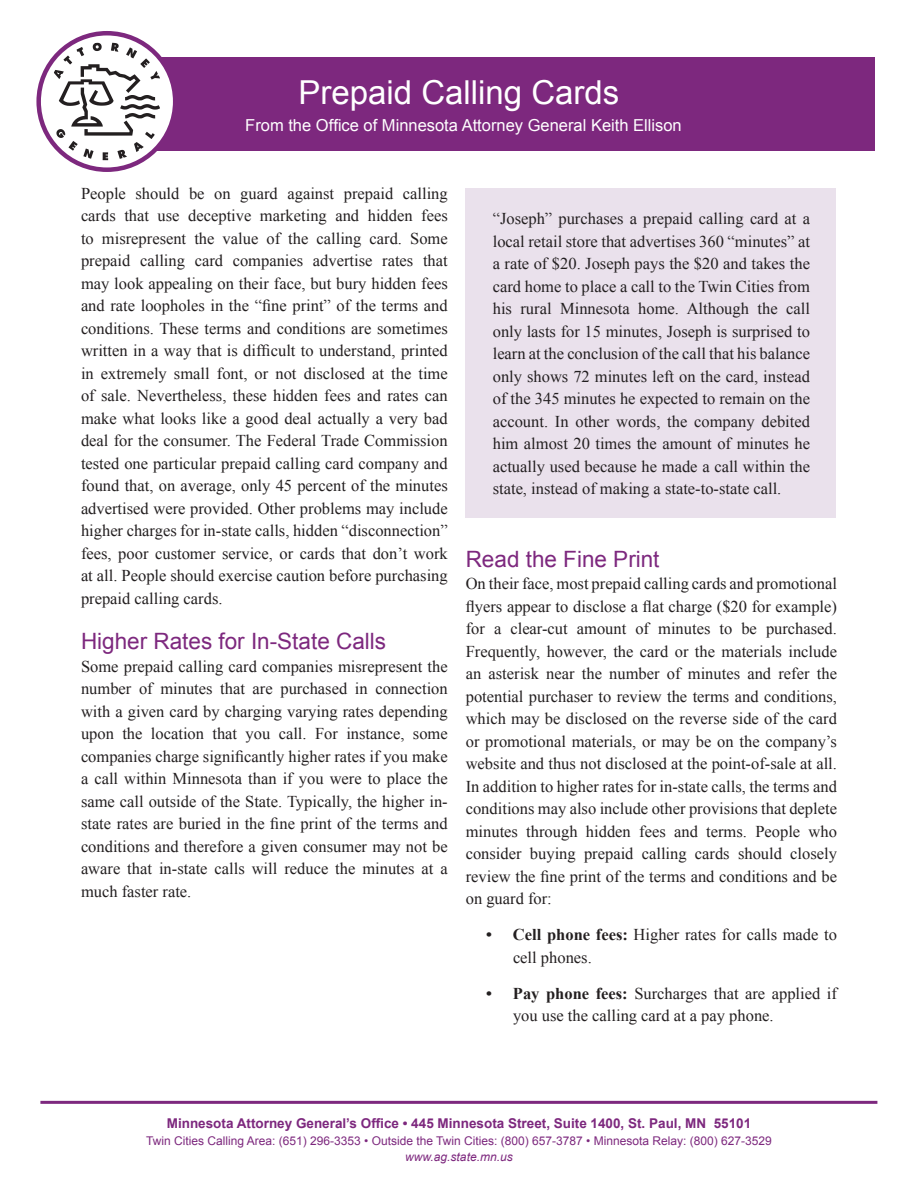
<style>
.page{position:relative;width:918px;height:1188px;background:#fff}
.page>*{position:absolute;margin:0;border:0;box-sizing:border-box;transform-origin:0 0}
.h1{font:33px "Arial";color:#fff}
.h2{font:22.5px "Arial";color:#7d287e}
.p{font:16.5px/22.5px "Times New Roman";color:#231f20;text-align:justify}
.p_1{font:16.5px/22.5px "Times New Roman";color:#231f20;text-align:justify}
.li{font:16.5px/22.5px "Times New Roman";color:#231f20}
.t1{font:16.5px "Arial";color:#fff}
.t2{font:700 13.5px "Arial";color:#7d287e}
.t3{font:12px/16.5px "Arial";color:#7d287e;text-align:center}
.s1{font-weight:700}
.s2{font-style:italic}
</style>
<div class="page">
<div style="left:466px;top:188px;width:370px;height:330px;background:#eae1ec"></div>
<div style="left:60px;top:57px;width:815px;height:93px;background:#7d287e"></div>
<svg style="left:39px;top:33px;width:136px;height:137px"></svg>
<svg style="left:54px;top:43px;width:106px;height:117px"></svg>
<div style="left:36px;top:31px;width:141px;height:141px;border:4px solid #7d287e;border-radius:50%"></div>
<hr style="left:40px;top:1101px;width:837px;height:3px;background:#7d287e">
<h1 class="h1" style="left:299px;top:71px;width:322px">Prepaid Calling Cards</h1>
<p class="t1" style="left:245px;top:115px;width:438px">From the Office of Minnesota Attorney General Keith Ellison</p>
<p class="p" style="left:81px;top:182px;width:368px">People should be on guard against prepaid calling cards that use deceptive marketing and hidden fees to misrepresent the value of the calling card. Some prepaid calling card companies advertise rates that may look appealing on their face, but bury hidden fees and rate loopholes in the “fine print” of the terms and conditions. These terms and conditions are sometimes written in a way that is difficult to understand, printed in extremely small font, or not disclosed at the time of sale. Nevertheless, these hidden fees and rates can make what looks like a good deal actually a very bad deal for the consumer. The Federal Trade Commission tested one particular prepaid calling card company and found that, on average, only 45 percent of the minutes advertised were provided. Other problems may include higher charges for in-state calls, hidden “disconnection” fees, poor customer service, or cards that don’t work at all. People should exercise caution before purchasing prepaid calling cards.</p>
<h2 class="h2" style="left:81px;top:627px;width:307px">Higher Rates for In-State Calls</h2>
<p class="p_1" style="left:81px;top:655px;width:368px">Some prepaid calling card companies misrepresent the number of minutes that are purchased in connection with a given card by charging varying rates depending upon the location that you call. For instance, some companies charge significantly higher rates if you make a call within Minnesota than if you were to place the same call outside of the State. Typically, the higher in&shy;state rates are buried in the fine print of the terms and conditions and therefore a given consumer may not be aware that in-state calls will reduce the minutes at a much faster rate.</p>
<p class="p" style="left:493px;top:207px;width:319px">“Joseph” purchases a prepaid calling card at a local retail store that advertises 360 “minutes” at a rate of $20. Joseph pays the $20 and takes the card home to place a call to the Twin Cities from his rural Minnesota home. Although the call only lasts for 15 minutes, Joseph is surprised to learn at the conclusion of the call that his balance only shows 72 minutes left on the card, instead of the 345 minutes he expected to remain on the account. In other words, the company debited him almost 20 times the amount of minutes he actually used because he made a call within the state, instead of making a state-to-state call.</p>
<h2 class="h2" style="left:466px;top:544px;width:195px">Read the Fine Print</h2>
<p class="p_1" style="left:466px;top:572px;width:373px">On their face, most prepaid calling cards and promotional flyers appear to disclose a flat charge ($20 for example) for a clear-cut amount of minutes to be purchased.<br>Frequently, however, the card or the materials include an asterisk near the number of minutes and refer the potential purchaser to review the terms and conditions, which may be disclosed on the reverse side of the card or promotional materials, or may be on the company’s website and thus not disclosed at the point-of-sale at all.<br>In addition to higher rates for in-state calls, the terms and conditions may also include other provisions that deplete minutes through hidden fees and terms. People who consider buying prepaid calling cards should closely review the fine print of the terms and conditions and be on guard for:</p>
<p class="li" style="left:513px;top:923px;width:326px;text-indent:-27px"><span class="s1">• Cell phone fees:</span> Higher rates for calls made to cell phones.</p>
<p class="li" style="left:513px;top:982px;width:326px;text-indent:-27px"><span class="s1">• Pay phone fees:</span> Surcharges that are applied if you use the calling card at a pay phone.</p>
<p class="t2" style="left:167px;top:1115px;width:586px">Minnesota Attorney General’s Office • 445 Minnesota Street, Suite 1400, St. Paul, MN 55101</p>
<p class="t3" style="left:146px;top:1133px;width:627px">Twin Cities Calling Area: (651) 296-3353 • Outside the Twin Cities: (800) 657-3787 • Minnesota Relay: (800) 627-3529 <span class="s2">www.ag.state.mn.us</span></p>
</div>
